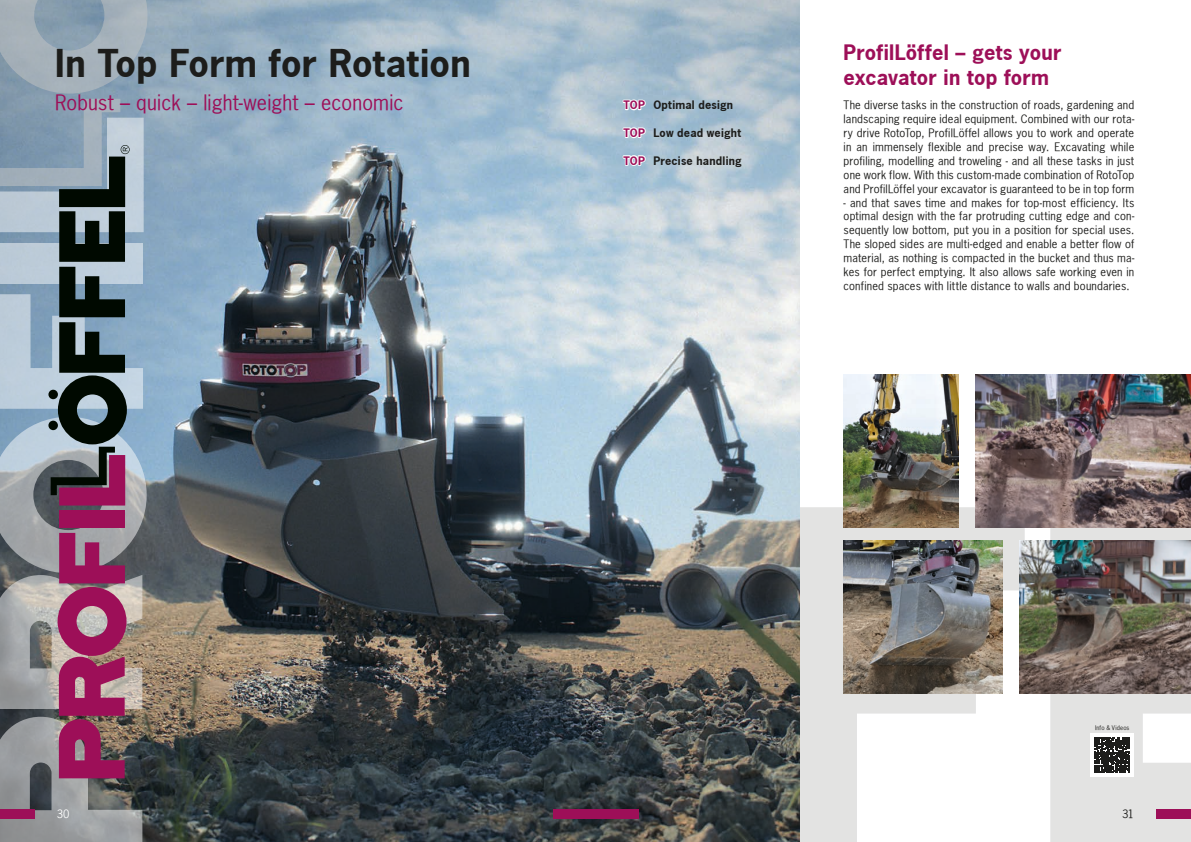
<style>
.page{position:relative;width:1191px;height:842px;background:#fff}
.page>*{position:absolute;margin:0;border:0;box-sizing:border-box;transform-origin:0 0}
.t1{font:700 36px "News Gothic";letter-spacing:.01em;color:#1d1d1b}
.t2{font:700 20px/24px "News Gothic";letter-spacing:.015em;color:#9d0f58}
.t3{font:20px "News Gothic";letter-spacing:.01em;color:#9d0f58}
.t4{font:11px/13.9px "News Gothic";letter-spacing:.015em;color:#1d1d1b;text-align:justify}
.t5{font:700 11px "News Gothic";letter-spacing:.015em;color:#1d1d1b}
.t6{font:11px "News Gothic";color:#fff}
.t7{font:6px "News Gothic";letter-spacing:.03em;color:#1d1d1b}
.s1{color:#fff}
</style>
<div class="page">
<img style="left:147px;top:0;width:652px;height:842px">
<svg style="left:0;top:0;width:147px;height:842px;background:#8a8592"></svg>
<svg style="left:800px;top:507px;width:224px;height:335px"></svg>
<svg style="left:1050px;top:527px;width:141px;height:315px;background:#e3e3e2"></svg>
<img style="left:843px;top:540px;width:159px;height:153px">
<img style="left:1019px;top:541px;width:172px;height:152px">
<img style="left:975px;top:374px;width:216px;height:153px">
<img style="left:843px;top:374px;width:115px;height:153px">
<div style="left:0;top:809px;width:35px;height:10px;background:#9d0f58"></div>
<div style="left:553px;top:809px;width:85px;height:10px;background:#9d0f58"></div>
<div style="left:1157px;top:809px;width:34px;height:10px;background:#9d0f58"></div>
<div style="left:1090px;top:733px;width:44px;height:44px;background:#fff"></div>
<svg style="left:1094px;top:737px;width:36px;height:35px"></svg>
<h1 class="t1" style="left:55px;top:40px;width:417px">In Top Form for Rotation</h1>
<h2 class="t3" style="left:55px;top:89px;width:350px">Robust – quick – light-weight – economic</h2>
<p class="t5" style="left:623px;top:98px;width:111px"><span class="s1">TOP</span> Optimal design</p>
<p class="t5" style="left:623px;top:126px;width:119px"><span class="s1">TOP</span> Low dead weight</p>
<p class="t5" style="left:623px;top:153px;width:120px"><span class="s1">TOP</span> Precise handling</p>
<h2 class="t2" style="left:843px;top:41px;width:219px">ProfilLöffel – gets your excavator in top form</h2>
<p class="t4" style="left:843px;top:98px;width:292px">The diverse tasks in the construction of roads, gardening and landscaping require ideal equipment. Combined with our rota&shy;ry drive RotoTop, ProfilLöffel allows you to work and operate in an immensely flexible and precise way. Excavating while profiling, modelling and troweling - and all these tasks in just one work flow. With this custom-made combination of RotoTop and ProfilLöffel your excavator is guaranteed to be in top form</p>
<p class="t4" style="left:843px;top:195px;width:292px">- and that saves time and makes for top-most efficiency. Its optimal design with the far protruding cutting edge and con&shy;sequently low bottom, put you in a position for special uses.<br>The sloped sides are multi-edged and enable a better flow of material, as nothing is compacted in the bucket and thus ma&shy;kes for perfect emptying. It also allows safe working even in confined spaces with little distance to walls and boundaries.</p>
<p class="t7" style="left:1095px;top:724px;width:36px">Info &amp; Videos</p>
<p class="t6" style="left:57px;top:807px;width:14px">30</p>
<p class="t4" style="left:1122px;top:807px;width:14px">31</p>
</div>
